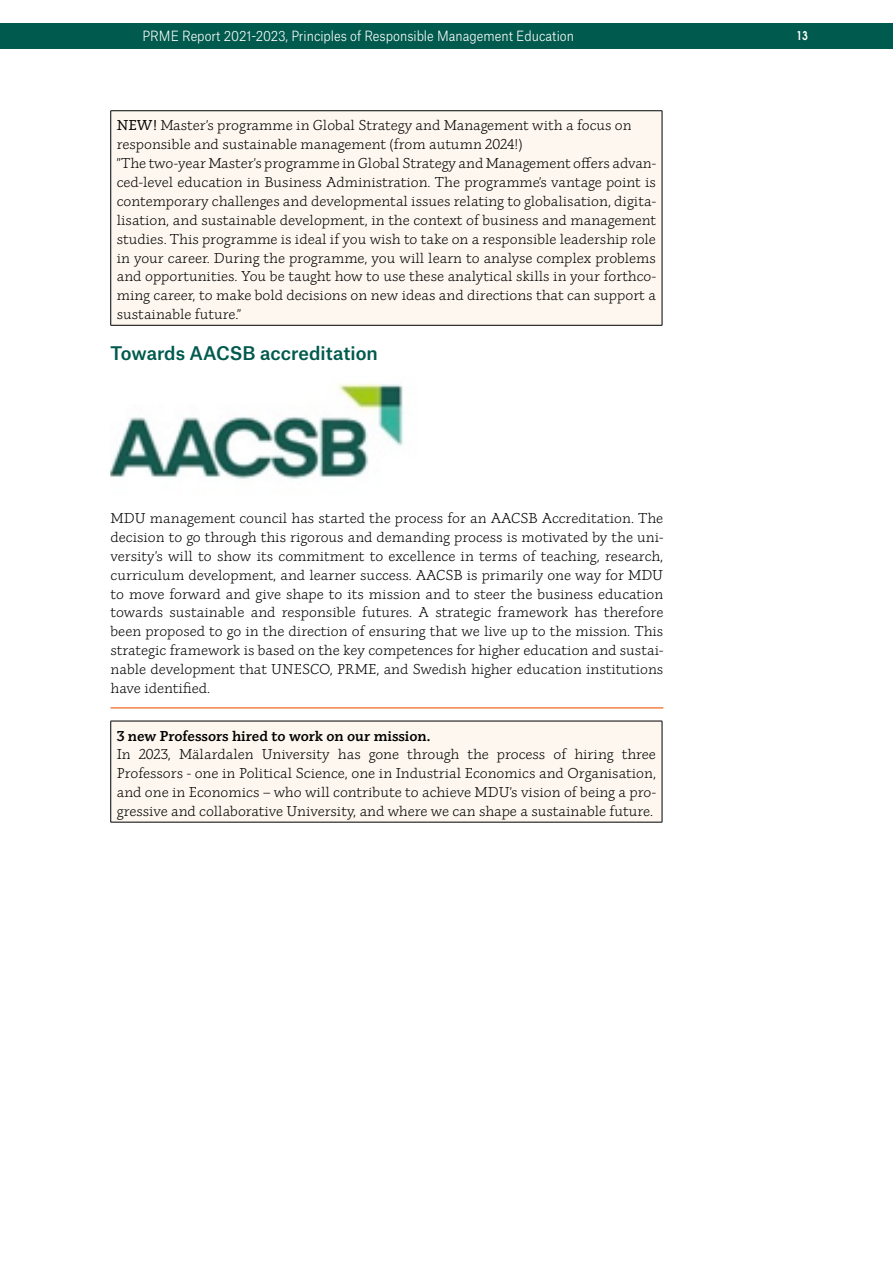
<style>
.page{position:relative;width:893px;height:1263px;background:#fff}
.page>*{position:absolute;margin:0;border:0;box-sizing:border-box;transform-origin:0 0}
.t1{font:500 18px "Atlas Grotesk";color:#005a4d}
.t2{font:300 13.5px/18.9px "Ducta MDH";color:#000;text-align:justify}
.t3{font:300 13.5px "Atlas Grotesk";color:#fff;scale:.9 1}
.t4{font:600 13.5px "Ducta MDH";color:#000}
.t5{font:600 12px "ITC Avant Garde Pro";color:#fff;scale:.85 1}
.s1{font-weight:400}
</style>
<div class="page">
<div style="left:111px;top:111px;width:551px;height:214px;background:#fdf7ef"></div>
<hr style="left:111px;top:110px;width:551px;height:1px;background:#000">
<hr style="left:110px;top:111px;width:1px;height:214px;background:#000">
<hr style="left:662px;top:111px;width:1px;height:214px;background:#000">
<hr style="left:111px;top:325px;width:551px;height:1px;background:#000">
<img style="left:111px;top:384px;width:293px;height:95px">
<hr style="left:111px;top:707px;width:552px;height:1px;background:#ea5b0b">
<div style="left:111px;top:721px;width:551px;height:101px;background:#fdf7ef"></div>
<hr style="left:111px;top:721px;width:551px;height:1px;background:#000">
<hr style="left:110px;top:721px;width:1px;height:101px;background:#000">
<hr style="left:662px;top:721px;width:1px;height:101px;background:#000">
<hr style="left:111px;top:822px;width:551px;height:1px;background:#000">
<div style="left:0;top:23px;width:893px;height:26px;background:#005a4d"></div>
<p class="t3" style="left:142px;top:25px;width:481px">PRME Report 2021-2023, Principles of Responsible Management Education</p>
<p class="t5" style="left:796px;top:27px;width:15px">13</p>
<p class="t2" style="left:117px;top:116px;width:541px;text-align:left"><span class="s1">NEW!</span> Master’s programme in Global Strategy and Management with a focus on responsible and sustainable management (from autumn 2024!)<br>”The two-year Master’s programme in Global Strategy and Management offers advan&shy;ced-level education in Business Administration. The programme’s vantage point is contemporary challenges and developmental issues relating to globalisation, digita&shy;lisation, and sustainable development, in the context of business and management studies. This programme is ideal if you wish to take on a responsible leadership role in your career. During the programme, you will learn to analyse complex problems and opportunities. You be taught how to use these analytical skills in your forthco&shy;ming career, to make bold decisions on new ideas and directions that can support a sustainable future.”</p>
<h1 class="t1" style="left:111px;top:338px;width:269px">Towards AACSB accreditation</h1>
<p class="t2" style="left:111px;top:509px;width:554px">MDU management council has started the process for an AACSB Accreditation. The decision to go through this rigorous and demanding process is motivated by the uni&shy;versity’s will to show its commitment to excellence in terms of teaching, research, curriculum development, and learner success. AACSB is primarily one way for MDU to move forward and give shape to its mission and to steer the business education towards sustainable and responsible futures. A strategic framework has therefore been proposed to go in the direction of ensuring that we live up to the mission. This strategic framework is based on the key competences for higher education and sustai&shy;nable development that UNESCO, PRME, and Swedish higher education institutions have identified.</p>
<p class="t4" style="left:117px;top:727px;width:315px">3 new Professors hired to work on our mission.</p>
<p class="t2" style="left:117px;top:745px;width:541px">In 2023, Mälardalen University has gone through the process of hiring three Professors - one in Political Science, one in Industrial Economics and Organisation, and one in Economics – who will contribute to achieve MDU’s vision of being a pro&shy;gressive and collaborative University, and where we can shape a sustainable future.</p>
</div>
